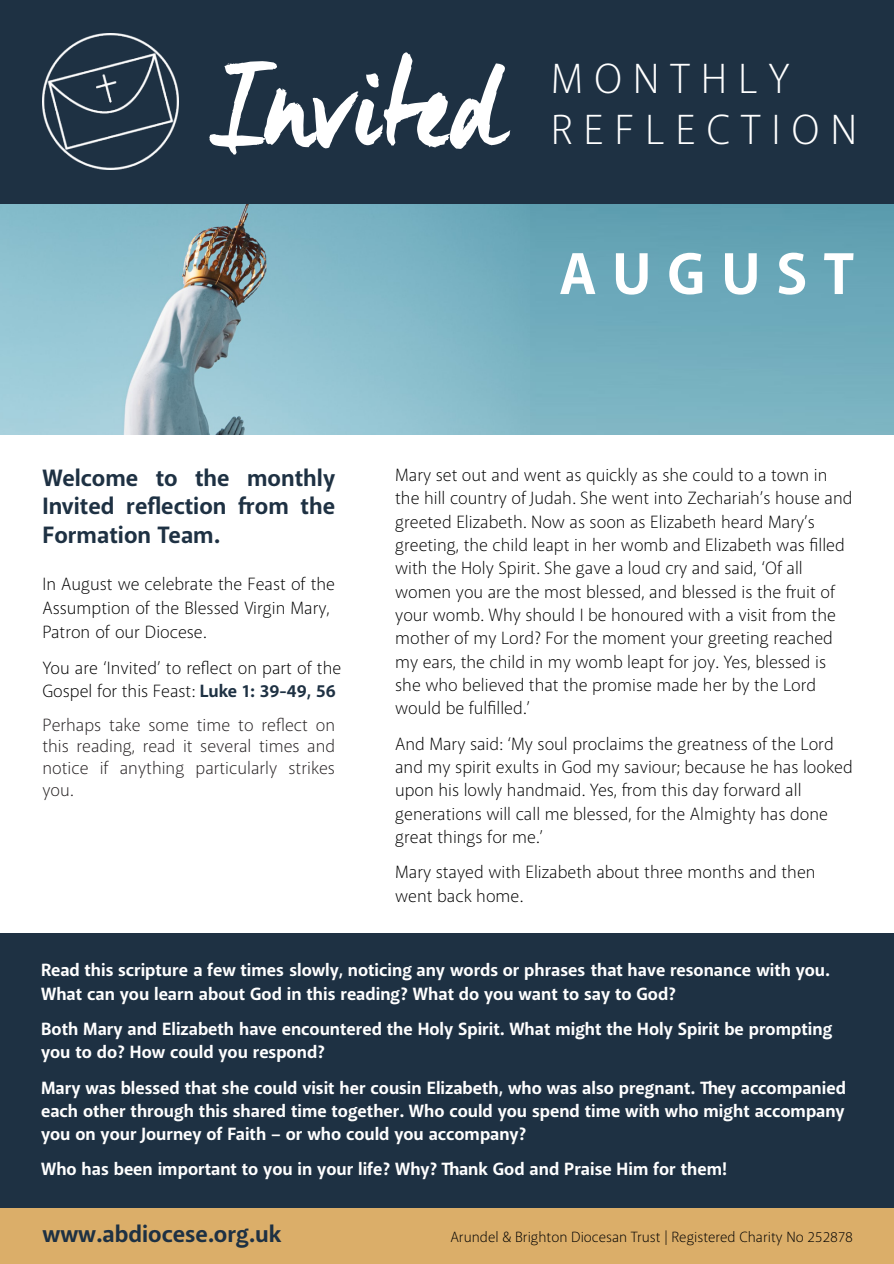
<style>
.page{position:relative;width:894px;height:1264px;background:#fff}
.page>*{position:absolute;margin:0;border:0;box-sizing:border-box;transform-origin:0 0}
.t1{font:700 59.7px "Akagi Pro";letter-spacing:.27em;color:#fff}
.t2{font:300 42.75px/51.2px "Akagi Pro";letter-spacing:.25em;color:#fff}
.t3{font:700 24px/28.8px "Akagi Pro";color:#1e3143;text-align:justify}
.t4{font:300 18px/23.2px "Akagi Pro";color:#000}
.t5{font:700 18px/23.2px "Akagi Pro";color:#fff}
.t6{font:300 18px/21.6px "Akagi Pro";color:#231f20;text-align:justify}
.t7{font:300 15px "Akagi Pro";color:#000}
.s1{font-weight:700;color:#1e3143}
</style>
<div class="page">
<img style="left:0;top:203px;width:530px;height:231px">
<img style="left:530px;top:203px;width:363px;height:231px">
<div style="left:0;top:1208px;width:893px;height:55px;background:#dbae69"></div>
<div style="left:0;top:0;width:893px;height:203px;background:#1e3143"></div>
<img style="left:42px;top:34px;width:136px;height:136px">
<svg style="left:209px;top:52px;width:301px;height:103px"></svg>
<div style="left:0;top:933px;width:893px;height:275px;background:#1e3143"></div>
<h2 class="t2" style="left:550px;top:56px;width:308px">MONTHLY<br>REFLECTION</h2>
<h1 class="t1" style="left:559px;top:249px;width:296px">AUGUST</h1>
<h3 class="t3" style="left:42px;top:465px;width:294px">Welcome to the monthly Invited reflection from the Formation Team.</h3>
<p class="t4" style="left:42px;top:574px;width:294px;line-height:24px">In August we celebrate the Feast of the<br>Assumption of the Blessed Virgin Mary,<br>Patron of our Diocese.</p>
<p class="t4" style="left:42px;top:657px;width:300px">You are ‘Invited’ to reflect on part of the<br>Gospel for this Feast: <span class="s1">Luke 1: 39-49, 56</span></p>
<p class="t6" style="left:42px;top:715px;width:294px">Perhaps take some time to reflect on this reading, read it several times and notice if anything particularly strikes you.</p>
<p class="t4" style="left:395px;top:465px;width:458px">Mary set out and went as quickly as she could to a town in the hill country of Judah. She went into Zechariah’s house and greeted Elizabeth. Now as soon as Elizabeth heard Mary’s greeting, the child leapt in her womb and Elizabeth was filled with the Holy Spirit. She gave a loud cry and said, ‘Of all women you are the most blessed, and blessed is the fruit of your womb. Why should I be honoured with a visit from the mother of my Lord? For the moment your greeting reached my ears, the child in my womb leapt for joy. Yes, blessed is she who believed that the promise made her by the Lord would be fulfilled.’</p>
<p class="t4" style="left:395px;top:733px;width:459px">And Mary said: ‘My soul proclaims the greatness of the Lord and my spirit exults in God my saviour; because he has looked upon his lowly handmaid. Yes, from this day forward all generations will call me blessed, for the Almighty has done great things for me.’</p>
<p class="t4" style="left:395px;top:862px;width:422px">Mary stayed with Elizabeth about three months and then went back home.</p>
<p class="t5" style="left:41px;top:960px;width:789px">Read this scripture a few times slowly, noticing any words or phrases that have resonance with you.<br>What can you learn about God in this reading? What do you want to say to God?</p>
<p class="t5" style="left:41px;top:1018px;width:792px">Both Mary and Elizabeth have encountered the Holy Spirit. What might the Holy Spirit be prompting you to do? How could you respond?</p>
<p class="t5" style="left:41px;top:1077px;width:806px;text-align:justify">Mary was blessed that she could visit her cousin Elizabeth, who was also pregnant. They accompanied each other through this shared time together. Who could you spend time with who might accompany you on your Journey of Faith – or who could you accompany?</p>
<p class="t5" style="left:41px;top:1159px;width:687px">Who has been important to you in your life? Why? Thank God and Praise Him for them!</p>
<h3 class="t3" style="left:42px;top:1221px;width:240px">www.abdiocese.org.uk</h3>
<p class="t7" style="left:450px;top:1230px;width:404px">Arundel &amp; Brighton Diocesan Trust | Registered Charity No 252878</p>
</div>
